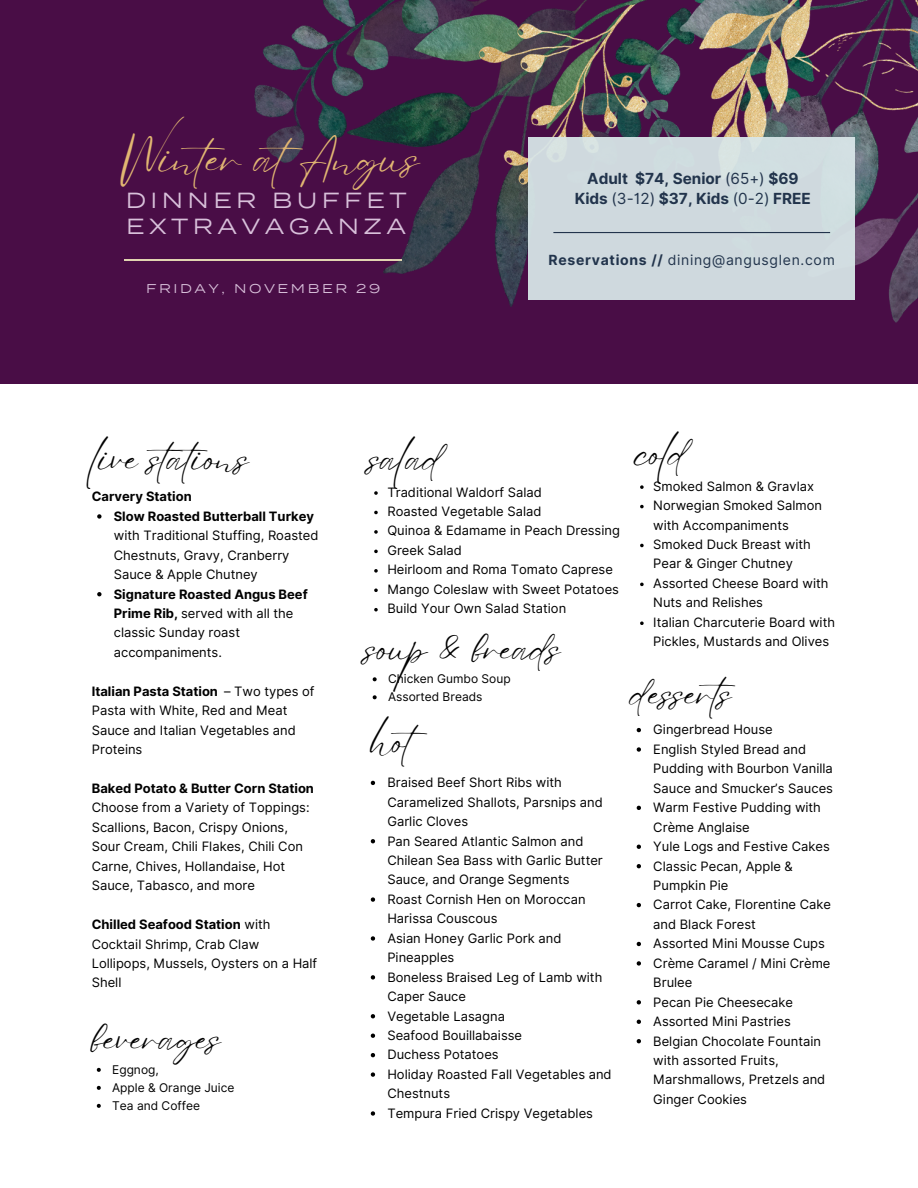
<style>
.page{position:relative;width:918px;height:1188px;background:#fff}
.page>*{position:absolute;margin:0;border:0;box-sizing:border-box;transform-origin:0 0}
.t1{font:45.3px "Eyesome Script";color:#e1b672}
.t2{font:37.5px "Eyesome Script";color:#000}
.t3{font:21.9px/26.2px "Termina Test";letter-spacing:.2em;color:#d8c0da}
.t4{font:700 15.3px/20px "Inter";color:#22344c;text-align:center}
.t5{font:13.95px "Inter";letter-spacing:.05em;color:#22344c}
.t6{font:12.9px/19.5px "Inter";color:#000}
.t7{font:700 12.9px "Inter";color:#000}
.t8{font:12.75px "Termina Test";letter-spacing:.2em;color:#d8c0da}
.t9{font:12px "Inter";color:#000}
.s1{font-weight:400}
.s2{font-weight:700}
</style>
<div class="page">
<div style="left:0;top:0;width:918px;height:384px;background:#490d46"></div>
<img style="left:254px;top:0;width:664px;height:323px">
<hr style="left:124px;top:260px;width:278px;height:1px;background:#e0d4b0">
<div style="left:528px;top:138px;width:327px;height:162px;background:#cfd9de"></div>
<hr style="left:553px;top:232px;width:277px;height:1px;background:#22344c">
<svg style="left:640px;top:485px;width:4px;height:4px"></svg>
<svg style="left:640px;top:505px;width:4px;height:3px"></svg>
<svg style="left:640px;top:544px;width:4px;height:3px"></svg>
<svg style="left:640px;top:583px;width:4px;height:3px"></svg>
<svg style="left:640px;top:621px;width:4px;height:4px"></svg>
<svg style="left:374px;top:491px;width:4px;height:4px"></svg>
<svg style="left:374px;top:511px;width:4px;height:3px"></svg>
<svg style="left:374px;top:530px;width:4px;height:4px"></svg>
<svg style="left:374px;top:550px;width:4px;height:3px"></svg>
<svg style="left:374px;top:569px;width:4px;height:4px"></svg>
<svg style="left:374px;top:589px;width:4px;height:3px"></svg>
<svg style="left:374px;top:608px;width:4px;height:3px"></svg>
<svg style="left:97px;top:514px;width:5px;height:5px"></svg>
<svg style="left:97px;top:592px;width:5px;height:4px"></svg>
<svg style="left:371px;top:781px;width:4px;height:4px"></svg>
<svg style="left:371px;top:839px;width:4px;height:4px"></svg>
<svg style="left:371px;top:897px;width:4px;height:5px"></svg>
<svg style="left:371px;top:936px;width:4px;height:5px"></svg>
<svg style="left:371px;top:975px;width:4px;height:5px"></svg>
<svg style="left:371px;top:1014px;width:4px;height:4px"></svg>
<svg style="left:371px;top:1034px;width:4px;height:4px"></svg>
<svg style="left:371px;top:1053px;width:4px;height:4px"></svg>
<svg style="left:371px;top:1072px;width:4px;height:5px"></svg>
<svg style="left:371px;top:1111px;width:4px;height:5px"></svg>
<svg style="left:637px;top:728px;width:4px;height:4px"></svg>
<svg style="left:637px;top:747px;width:4px;height:5px"></svg>
<svg style="left:637px;top:806px;width:4px;height:4px"></svg>
<svg style="left:637px;top:845px;width:4px;height:4px"></svg>
<svg style="left:637px;top:864px;width:4px;height:4px"></svg>
<svg style="left:637px;top:903px;width:4px;height:4px"></svg>
<svg style="left:637px;top:942px;width:4px;height:4px"></svg>
<svg style="left:637px;top:961px;width:4px;height:5px"></svg>
<svg style="left:637px;top:1000px;width:4px;height:4px"></svg>
<svg style="left:637px;top:1020px;width:4px;height:4px"></svg>
<svg style="left:637px;top:1039px;width:4px;height:4px"></svg>
<svg style="left:373px;top:677px;width:4px;height:4px"></svg>
<svg style="left:373px;top:695px;width:4px;height:4px"></svg>
<svg style="left:97px;top:1068px;width:4px;height:4px"></svg>
<svg style="left:97px;top:1086px;width:4px;height:4px"></svg>
<svg style="left:97px;top:1104px;width:4px;height:4px"></svg>
<h4 class="t1" style="left:119px;top:129px;width:302px">Winter atAngus</h4>
<h4 class="t3" style="left:126px;top:187px;width:283px">DINNER BUFFET<br>EXTRAVAGANZA</h4>
<h1 class="t8" style="left:146px;top:281px;width:236px">FRIDAY, NOVEMBER 29</h1>
<h3 class="t4" style="left:575px;top:168px;width:238px">Adult $74, Senior <span class="s1">(65+)</span> $69<br>Kids <span class="s1">(3-12)</span> $37, Kids <span class="s1">(0-2)</span> FREE</h3>
<p class="t5" style="left:549px;top:252px;width:288px"><span class="s2">Reservations //</span> dining@angusglen.com</p>
<p class="t2" style="left:92px;top:434px;width:159px">live stations</p>
<h2 class="t7" style="left:92px;top:489px;width:101px">Carvery Station</h2>
<p class="t6" style="left:114px;top:506px;width:206px"><span class="s2">Slow Roasted Butterball Turkey </span>with Traditional Stuffing, Roasted<br>Chestnuts, Gravy, Cranberry<br>Sauce &amp; Apple Chutney</p>
<p class="t6" style="left:114px;top:584px;width:195px"><span class="s2">Signature Roasted Angus Beef<br>Prime Rib,</span> served with all the classic Sunday roast accompaniments.</p>
<p class="t6" style="left:92px;top:681px;width:224px"><span class="s2">Italian Pasta Station</span> – Two types of<br>Pasta with White, Red and Meat<br>Sauce and Italian Vegetables and<br>Proteins</p>
<p class="t6" style="left:92px;top:779px;width:224px"><span class="s2">Baked Potato &amp; Butter Corn Station<br></span>Choose from a Variety of Toppings:<br>Scallions, Bacon, Crispy Onions,<br>Sour Cream, Chili Flakes, Chili Con<br>Carne, Chives, Hollandaise, Hot<br>Sauce, Tabasco, and more</p>
<p class="t6" style="left:92px;top:915px;width:227px"><span class="s2">Chilled Seafood Station</span> with<br>Cocktail Shrimp, Crab Claw<br>Lollipops, Mussels, Oysters on a Half<br>Shell</p>
<p class="t2" style="left:92px;top:1015px;width:131px">beverages</p>
<p class="t9" style="left:112px;top:1062px;width:48px">Eggnog,</p>
<p class="t9" style="left:112px;top:1080px;width:124px">Apple &amp; Orange Juice</p>
<p class="t9" style="left:112px;top:1098px;width:89px">Tea and Coffee</p>
<p class="t2" style="left:369px;top:434px;width:74px">salad</p>
<p class="t6" style="left:387px;top:482px;width:156px">Traditional Waldorf Salad</p>
<p class="t6" style="left:387px;top:502px;width:156px">Roasted Vegetable Salad</p>
<h2 class="t6" style="left:387px;top:521px;width:234px">Quinoa &amp; Edamame in Peach Dressing</h2>
<p class="t6" style="left:387px;top:540px;width:76px">Greek Salad</p>
<p class="t6" style="left:387px;top:560px;width:227px">Heirloom and Roma Tomato Caprese</p>
<p class="t6" style="left:387px;top:579px;width:233px">Mango Coleslaw with Sweet Potatoes</p>
<h2 class="t6" style="left:387px;top:599px;width:180px">Build Your Own Salad Station</h2>
<p class="t2" style="left:365px;top:624px;width:197px">soup &amp; breads</p>
<p class="t9" style="left:388px;top:672px;width:124px">Chicken Gumbo Soup</p>
<p class="t9" style="left:388px;top:690px;width:96px">Assorted Breads</p>
<p class="t2" style="left:370px;top:717px;width:72px">hot</p>
<p class="t6" style="left:387px;top:773px;width:217px">Braised Beef Short Ribs with<br>Caramelized Shallots, Parsnips and<br>Garlic Cloves</p>
<p class="t6" style="left:387px;top:831px;width:217px">Pan Seared Atlantic Salmon and<br>Chilean Sea Bass with Garlic Butter<br>Sauce, and Orange Segments</p>
<p class="t6" style="left:387px;top:889px;width:200px">Roast Cornish Hen on Moroccan<br>Harissa Couscous</p>
<p class="t6" style="left:387px;top:928px;width:176px">Asian Honey Garlic Pork and<br>Pineapples</p>
<h2 class="t6" style="left:387px;top:967px;width:216px">Boneless Braised Leg of Lamb with<br>Caper Sauce</h2>
<p class="t6" style="left:387px;top:1006px;width:119px">Vegetable Lasagna</p>
<p class="t6" style="left:387px;top:1026px;width:136px">Seafood Bouillabaisse</p>
<h2 class="t6" style="left:387px;top:1045px;width:113px">Duchess Potatoes</h2>
<p class="t6" style="left:387px;top:1064px;width:226px">Holiday Roasted Fall Vegetables and<br>Chestnuts</p>
<p class="t6" style="left:387px;top:1103px;width:207px">Tempura Fried Crispy Vegetables</p>
<h5 class="t2" style="left:635px;top:429px;width:53px">cold</h5>
<h2 class="t6" style="left:653px;top:476px;width:162px">Smoked Salmon &amp; Gravlax</h2>
<h6 class="t6" style="left:653px;top:496px;width:170px">Norwegian Smoked Salmon with Accompaniments</h6>
<p class="t6" style="left:653px;top:535px;width:159px">Smoked Duck Breast with<br>Pear &amp; Ginger Chutney</p>
<p class="t6" style="left:653px;top:573px;width:177px">Assorted Cheese Board with<br>Nuts and Relishes</p>
<p class="t6" style="left:653px;top:612px;width:183px">Italian Charcuterie Board with<br>Pickles, Mustards and Olives</p>
<p class="t2" style="left:631px;top:669px;width:120px">desserts</p>
<p class="t6" style="left:653px;top:720px;width:121px">Gingerbread House</p>
<p class="t6" style="left:653px;top:739px;width:181px">English Styled Bread and<br>Pudding with Bourbon Vanilla<br>Sauce and Smucker’s Sauces</p>
<p class="t6" style="left:653px;top:798px;width:169px">Warm Festive Pudding with<br>Crème Anglaise</p>
<p class="t6" style="left:653px;top:837px;width:178px">Yule Logs and Festive Cakes</p>
<p class="t6" style="left:653px;top:856px;width:141px">Classic Pecan, Apple &amp;<br>Pumpkin Pie</p>
<p class="t6" style="left:653px;top:895px;width:179px">Carrot Cake, Florentine Cake and Black Forest</p>
<p class="t6" style="left:653px;top:934px;width:173px">Assorted Mini Mousse Cups</p>
<p class="t6" style="left:653px;top:953px;width:179px">Crème Caramel / Mini Crème<br>Brulee</p>
<h2 class="t6" style="left:653px;top:992px;width:141px">Pecan Pie Cheesecake</h2>
<p class="t6" style="left:653px;top:1012px;width:139px">Assorted Mini Pastries</p>
<p class="t6" style="left:653px;top:1031px;width:174px">Belgian Chocolate Fountain with assorted Fruits,<br>Marshmallows, Pretzels and<br>Ginger Cookies</p>
</div>
